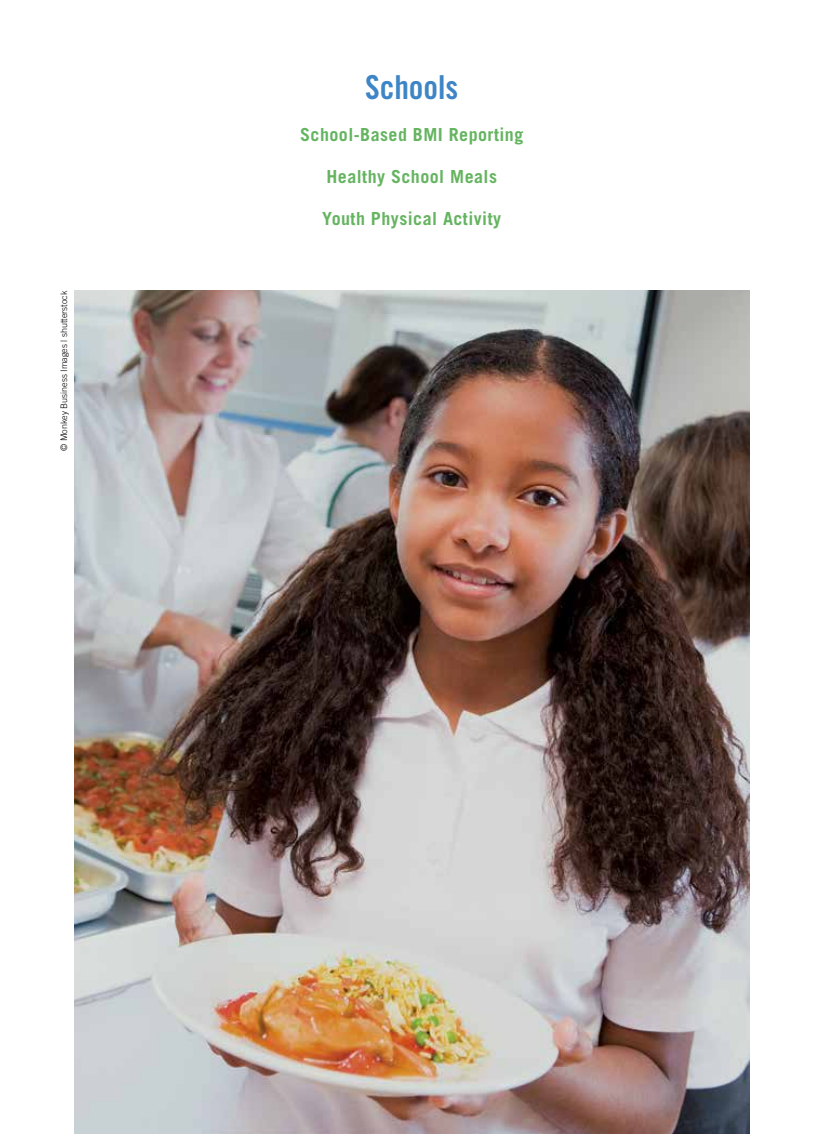
<style>
.page{position:relative;width:837px;height:1134px;background:#fff}
.page>*{position:absolute;margin:0;border:0;box-sizing:border-box;transform-origin:0 0}
.t1{font:33px "Trade Gothic Bold Cond Twenty";color:#3d85c6}
.t2{font:700 18px "Trade Gothic";letter-spacing:.025em;color:#65b460}
.t3{font:300 9px "Trade Gothic";color:#000}
</style>
<div class="page">
<img style="left:74px;top:291px;width:675px;height:843px">
<p class="t3" style="left:59px;top:451px;width:162px;rotate:-90deg">© Monkey Business Images | shutterstock</p>
<h1 class="t1" style="left:365px;top:68px;width:95px">Schools</h1>
<p class="t2" style="left:300px;top:124px;width:225px">School-Based BMI Reporting</p>
<p class="t2" style="left:326px;top:166px;width:172px">Healthy School Meals</p>
<p class="t2" style="left:322px;top:208px;width:180px">Youth Physical Activity</p>
</div>
